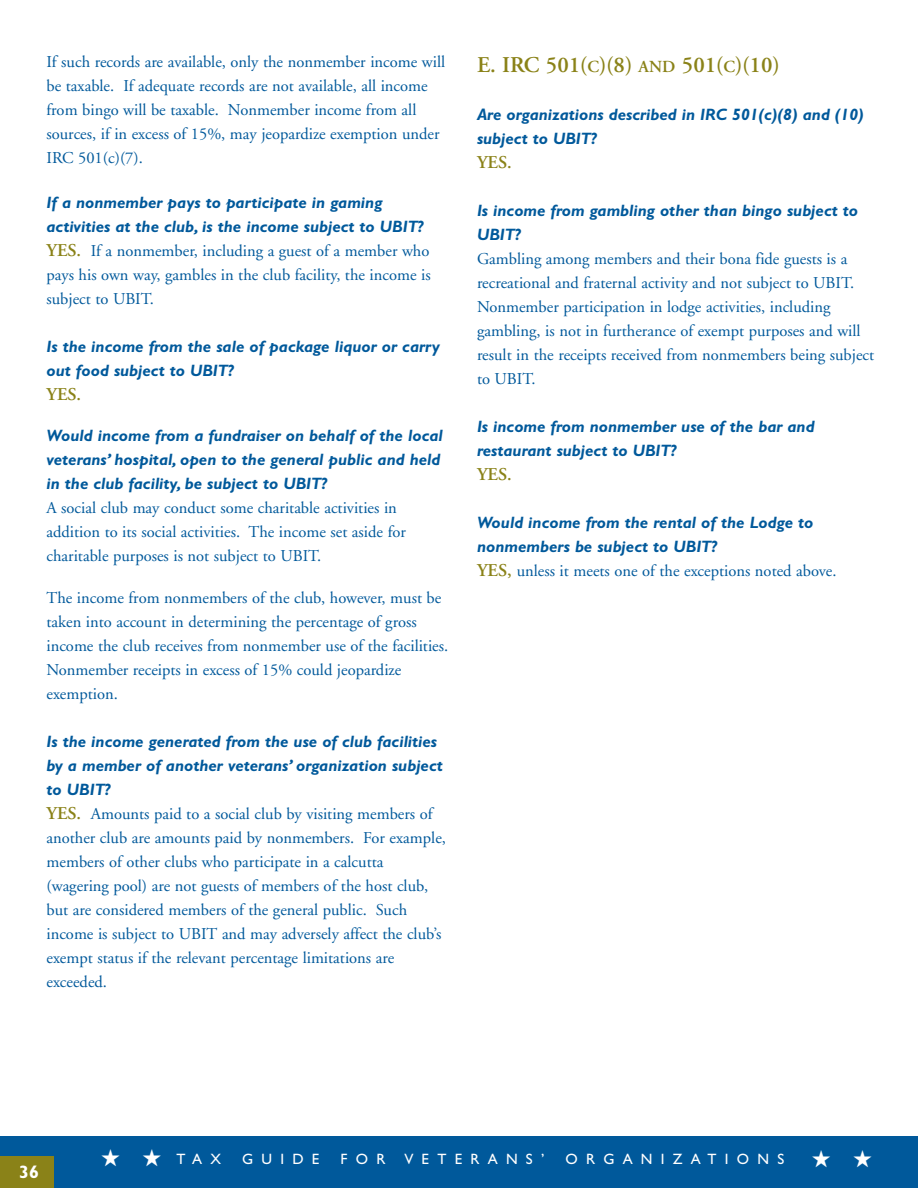
<style>
.page{position:relative;width:918px;height:1188px;background:#fff}
.page>*{position:absolute;margin:0;border:0;box-sizing:border-box;transform-origin:0 0}
.t1{font:600 22.5px "Adobe Garamond";color:#8a8218}
.t2{font:600 18px "Adobe Garamond";color:#8a8218}
.t3{font:700 18px "Gill Sans";color:#fff}
.t4{font:16.5px/24px "Adobe Garamond";color:#00599b}
.t5{font:italic 700 16.5px/24px "Gill Sans";color:#00599b}
.t6{font:15px "Gill Sans";letter-spacing:.55em;color:#fff}
.s1{font-weight:600;font-size:18px;color:#8a8218}
.s2{font-size:16.8px}
</style>
<div class="page">
<div style="left:0;top:1136px;width:918px;height:52px;background:#00599b"></div>
<div style="left:0;top:1157px;width:54px;height:31px;background:#8a8218"></div>
<p class="t4" style="left:46px;top:52px;width:400px">If such records are available, only the nonmember income will be taxable. If adequate records are not available, all income from bingo will be taxable. Nonmember income from all sources, if in excess of 15%, may jeopardize exemption under IRC 501(c)(7).</p>
<p class="t5" style="left:46px;top:193px;width:378px">If a nonmember pays to participate in gaming activities at the club, is the income subject to UBIT?</p>
<p class="t4" style="left:46px;top:241px;width:386px;text-align:justify"><span class="s1">YES.</span> If a nonmember, including a guest of a member who pays his own way, gambles in the club facility, the income is subject to UBIT.</p>
<p class="t5" style="left:47px;top:337px;width:395px">Is the income from the sale of package liquor or carry out food subject to UBIT?</p>
<p class="t2" style="left:46px;top:387px;width:36px">YES.</p>
<p class="t5" style="left:46px;top:426px;width:398px">Would income from a fundraiser on behalf of the local veterans’ hospital, open to the general public and held in the club facility, be subject to UBIT?</p>
<p class="t4" style="left:46px;top:498px;width:361px">A social club may conduct some charitable activities in addition to its social activities. The income set aside for charitable purposes is not subject to UBIT.</p>
<p class="t4" style="left:46px;top:587px;width:403px">The income from nonmembers of the club, however, must be taken into account in determining the percentage of gross income the club receives from nonmember use of the facilities.<br>Nonmember receipts in excess of 15% could jeopardize exemption.</p>
<p class="t5" style="left:46px;top:731px;width:398px">Is the income generated from the use of club facilities by a member of another veterans’ organization subject to UBIT?</p>
<p class="t4" style="left:46px;top:803px;width:401px"><span class="s1">YES.</span> Amounts paid to a social club by visiting members of another club are amounts paid by nonmembers. For example, members of other clubs who participate in a calcutta (wagering pool) are not guests of members of the host club, but are considered members of the general public. Such income is subject to UBIT and may adversely affect the club’s exempt status if the relevant percentage limitations are exceeded.</p>
<h1 class="t1" style="left:477px;top:56px;width:304px">E. IRC 501(<span class="s2">C</span>)(8) <span class="s2">AND</span> 501(<span class="s2">C</span>)(10)</h1>
<p class="t5" style="left:477px;top:104px;width:388px">Are organizations described in IRC 501(c)(8) and (10) subject to UBIT?</p>
<p class="t2" style="left:477px;top:155px;width:36px">YES.</p>
<p class="t5" style="left:477px;top:200px;width:383px">Is income from gambling other than bingo subject to<br>UBIT?</p>
<p class="t4" style="left:477px;top:248px;width:399px">Gambling among members and their bona fide guests is a recreational and fraternal activity and not subject to UBIT.<br>Nonmember participation in lodge activities, including gambling, is not in furtherance of exempt purposes and will result in the receipts received from nonmembers being subject to UBIT.</p>
<p class="t5" style="left:477px;top:416px;width:339px">Is income from nonmember use of the bar and restaurant subject to UBIT?</p>
<p class="t2" style="left:477px;top:467px;width:36px">YES.</p>
<p class="t5" style="left:477px;top:512px;width:338px">Would income from the rental of the Lodge to nonmembers be subject to UBIT?</p>
<p class="t4" style="left:477px;top:560px;width:361px"><span class="s1">YES,</span> unless it meets one of the exceptions noted above.</p>
<p class="t3" style="left:19px;top:1166px;width:21px">36</p>
<p class="t6" style="left:101px;top:1154px;width:122px">★ ★ TAX</p>
<p class="t6" style="left:242px;top:1154px;width:79px">GUIDE</p>
<p class="t6" style="left:341px;top:1154px;width:46px">FOR</p>
<p class="t6" style="left:404px;top:1154px;width:142px">VETERANS’</p>
<p class="t6" style="left:565px;top:1154px;width:309px">ORGANIZATIONS ★ ★</p>
</div>
